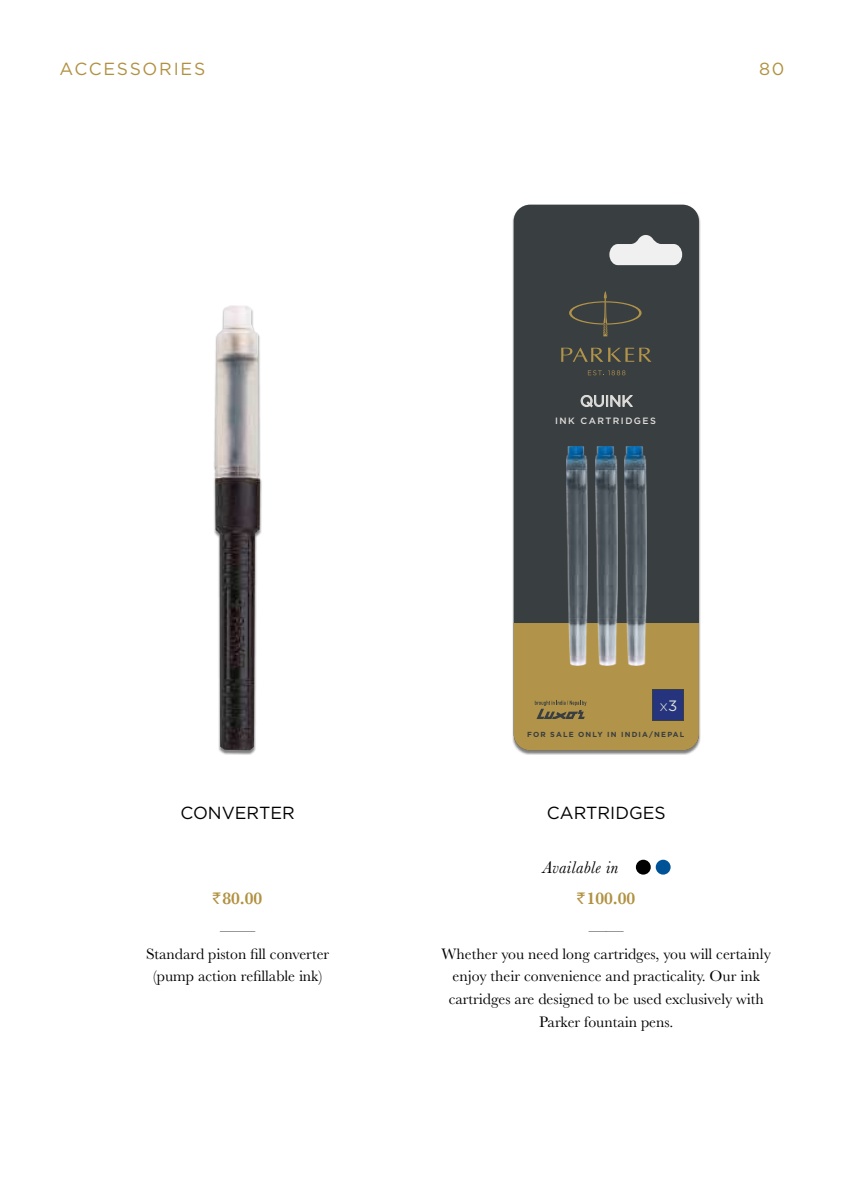
<style>
.page{position:relative;width:844px;height:1197px;background:#fff}
.page>*{position:absolute;margin:0;border:0;box-sizing:border-box;transform-origin:0 0}
.t1{font:17.5px "Gotham";color:#000}
.t2{font:600 17.5px "Baskerville";color:#b19141}
.t3{font:17.5px "Gotham";letter-spacing:.1em;color:#b19141}
.t4{font:italic 17.5px "Baskerville MT Std";letter-spacing:.025em;color:#000}
.t5{font:17.5px "Baskerville MT Std";color:#000}
.t6{font:15.75px/22.8px "Baskerville MT Std";color:#000;text-align:center}
.t7{font:15.4px "Gotham";color:#e1dfdc}
.t8{font:300 15.05px "Gotham";color:#e1dfdc}
.t9{font:500 9.1px "Gotham";letter-spacing:.16em;color:#e1dfdc}
.t10{font:700 7.35px "Gotham";letter-spacing:.16em;color:#393e41}
.s1{font-weight:400}
.s2{font-family:"Rupee Foradian";font-weight:400;font-size:15.75px}
</style>
<div class="page">
<div style="left:511px;top:205px;width:190px;height:550px;background:#000;opacity:.5"></div>
<div style="left:513px;top:205px;width:186px;height:418px;background:#393e41"></div>
<svg style="left:588px;top:370px;width:37px;height:6px"></svg>
<svg style="left:561px;top:348px;width:90px;height:14px"></svg>
<svg style="left:569px;top:291px;width:72px;height:45px;background:#434541"></svg>
<svg style="left:581px;top:395px;width:51px;height:12px"></svg>
<div style="left:513px;top:623px;width:186px;height:127px;background:#b1934a"></div>
<svg style="left:652px;top:689px;width:32px;height:31px"></svg>
<div style="left:653px;top:690px;width:30px;height:29px;background:#25347c"></div>
<img style="left:625px;top:446px;width:21px;height:220px">
<img style="left:595px;top:446px;width:22px;height:220px">
<img style="left:566px;top:446px;width:21px;height:220px">
<svg style="left:609px;top:233px;width:73px;height:32px"></svg>
<div style="left:213px;top:305px;width:49px;height:450px;background:#000;opacity:.5"></div>
<img style="left:215px;top:305px;width:45px;height:445px">
<div style="left:636px;top:860px;width:14px;height:15px;background:#000;border-radius:50%"></div>
<div style="left:655px;top:860px;width:15px;height:15px;background:#005297;border-radius:50%"></div>
<p class="t3" style="left:60px;top:58px;width:147px">ACCESSORIES</p>
<p class="t3" style="left:759px;top:58px;width:27px">80</p>
<p class="t7" style="left:580px;top:391px;width:54px">QUINK</p>
<p class="t9" style="left:555px;top:415px;width:102px">INK CARTRIDGES</p>
<p class="t8" style="left:659px;top:696px;width:19px">x<span class="s1">3</span></p>
<p class="t1" style="left:180px;top:801px;width:116px">CONVERTER</p>
<p class="t2" style="left:213px;top:886px;width:51px"><span class="s2">`</span>80.00</p>
<p class="t5" style="left:220px;top:920px;width:37px">——</p>
<p class="t6" style="left:146px;top:942px;width:185px">Standard piston fill converter (pump action refillable ink)</p>
<p class="t10" style="left:527px;top:730px;width:159px">FOR SALE ONLY IN INDIA/NEPAL</p>
<p class="t1" style="left:547px;top:801px;width:120px">CARTRIDGES</p>
<p class="t4" style="left:542px;top:857px;width:77px">Available in</p>
<p class="t2" style="left:577px;top:886px;width:60px"><span class="s2">`</span>100.00</p>
<p class="t5" style="left:589px;top:920px;width:36px">——</p>
<p class="t6" style="left:441px;top:942px;width:331px">Whether you need long cartridges, you will certainly enjoy their convenience and practicality. Our ink cartridges are designed to be used exclusively with Parker fountain pens.</p>
</div>
